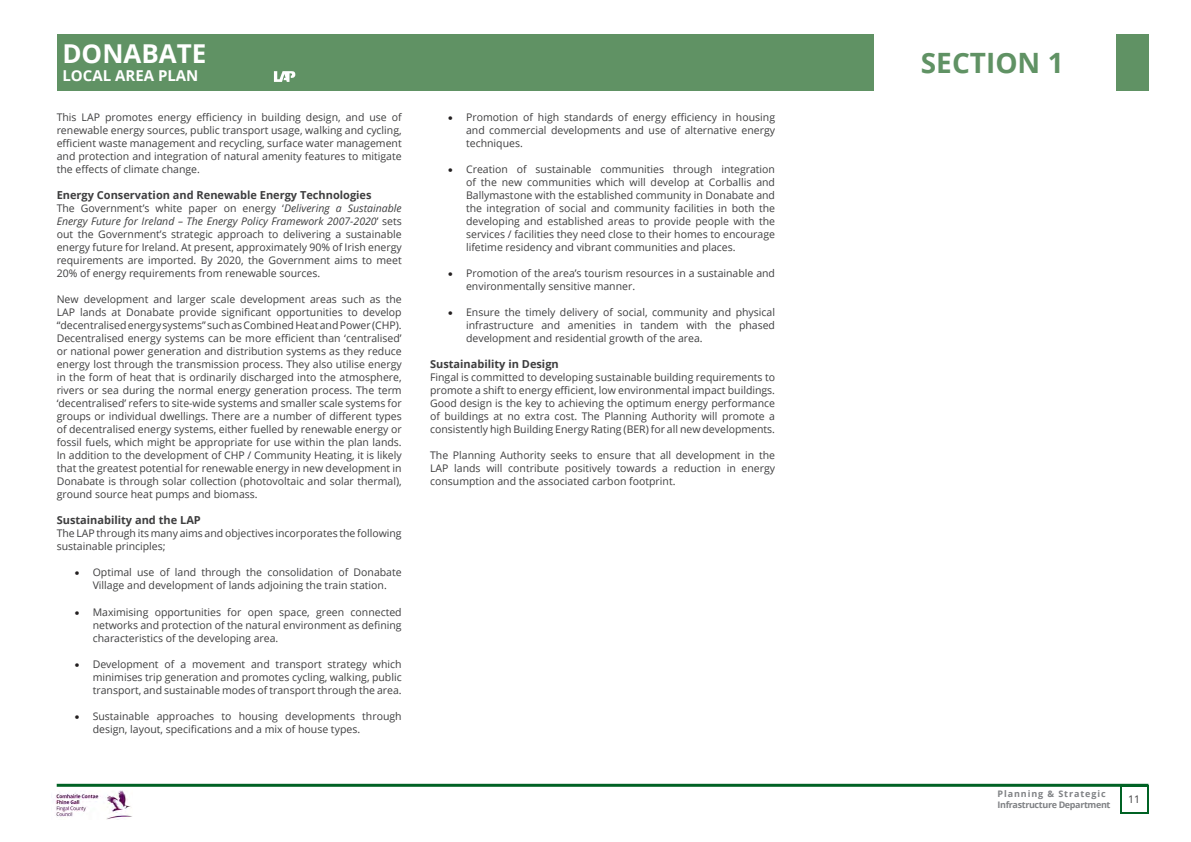
<style>
.page{position:relative;width:1191px;height:842px;background:#fff}
.page>*{position:absolute;margin:0;border:0;box-sizing:border-box;transform-origin:0 0}
.t1{font:700 28px "Open Sans";color:#609264}
.t2{font:700 26px "Open Sans";color:#fff}
.t3{font:700 15px "Open Sans";color:#fff}
.t4{font:700 11px "Open Sans";color:#3e3e3f}
.t5{font:10.5px/13px "Open Sans";color:#3e3e3f;text-align:justify}
.t6{font:700 9px/10.8px "Open Sans";letter-spacing:-.04em;color:#808285}
.s1{font-style:italic}
.s2{color:#231f20}
</style>
<div class="page">
<div style="left:57px;top:34px;width:1091px;height:57px;background:#609264"></div>
<div style="left:874px;top:33px;width:241px;height:59px;background:#fff"></div>
<hr style="left:57px;top:784px;width:1091px;height:3px;background:#006224">
<img style="left:55px;top:791px;width:77px;height:28px">
<svg style="left:274px;top:71px;width:21px;height:11px"></svg>
<div style="left:1120px;top:785px;width:28px;height:29px;background:linear-gradient(to right,#fff,#fff)"></div>
<div style="left:1122px;top:787px;width:24px;height:24px;background:#fff"></div>
<h2 class="t2" style="left:62px;top:36px;width:146px">DONABATE</h2>
<h3 class="t3" style="left:62px;top:65px;width:138px">LOCAL AREA PLAN</h3>
<p class="t5" style="left:57px;top:111px;width:346px">This LAP promotes energy efficiency in building design, and use of renewable energy sources, public transport usage, walking and cycling, efficient waste management and recycling, surface water management and protection and integration of natural amenity features to mitigate the effects of climate change.</p>
<p class="t4" style="left:57px;top:188px;width:316px">Energy Conservation and Renewable Energy Technologies</p>
<p class="t5" style="left:57px;top:202px;width:346px">The Government’s white paper on energy ‘<span class="s1">Delivering a Sustainable Energy Future for Ireland – The Energy Policy Framework 2007-2020</span>’ sets out the Government’s strategic approach to delivering a sustainable energy future for Ireland. At present, approximately 90% of Irish energy requirements are imported. By 2020, the Government aims to meet 20% of energy requirements from renewable sources.</p>
<p class="t5" style="left:57px;top:293px;width:346px">New development and larger scale development areas such as the LAP lands at Donabate provide significant opportunities to develop “decentralised energy systems” such as Combined Heat and Power (CHP).<br>Decentralised energy systems can be more efficient than ‘centralised’ or national power generation and distribution systems as they reduce energy lost through the transmission process. They also utilise energy in the form of heat that is ordinarily discharged into the atmosphere, rivers or sea during the normal energy generation process. The term ‘decentralised’ refers to site-wide systems and smaller scale systems for groups or individual dwellings. There are a number of different types of decentralised energy systems, either fuelled by renewable energy or fossil fuels, which might be appropriate for use within the plan lands.<br>In addition to the development of CHP / Community Heating, it is likely that the greatest potential for renewable energy in new development in Donabate is through solar collection (photovoltaic and solar thermal), ground source heat pumps and biomass.</p>
<p class="t4" style="left:57px;top:513px;width:146px">Sustainability and the LAP</p>
<p class="t5" style="left:57px;top:527px;width:346px">The LAP through its many aims and objectives incorporates the following sustainable principles;</p>
<p class="t5" style="left:75px;top:566px;width:328px;text-align:center"><span class="s2">•</span> Optimal use of land through the consolidation of Donabate<br>Village and development of lands adjoining the train station.</p>
<p class="t5" style="left:93px;top:605px;width:310px;text-indent:-18px"><span class="s2">•</span> Maximising opportunities for open space, green connected networks and protection of the natural environment as defining characteristics of the developing area.</p>
<p class="t5" style="left:93px;top:657px;width:310px;text-indent:-18px"><span class="s2">•</span> Development of a movement and transport strategy which minimises trip generation and promotes cycling, walking, public transport, and sustainable modes of transport through the area.</p>
<p class="t5" style="left:93px;top:709px;width:310px;text-indent:-18px"><span class="s2">•</span> Sustainable approaches to housing developments through design, layout, specifications and a mix of house types.</p>
<p class="t5" style="left:466px;top:111px;width:310px;text-indent:-18px"><span class="s2">•</span> Promotion of high standards of energy efficiency in housing and commercial developments and use of alternative energy techniques.</p>
<p class="t5" style="left:466px;top:163px;width:310px;text-indent:-18px"><span class="s2">•</span> Creation of sustainable communities through integration of the new communities which will develop at Corballis and Ballymastone with the established community in Donabate and the integration of social and community facilities in both the developing and established areas to provide people with the services / facilities they need close to their homes to encourage lifetime residency and vibrant communities and places.</p>
<p class="t5" style="left:466px;top:267px;width:310px;text-indent:-18px"><span class="s2">•</span> Promotion of the area’s tourism resources in a sustainable and environmentally sensitive manner.</p>
<p class="t5" style="left:466px;top:306px;width:310px;text-indent:-18px"><span class="s2">•</span> Ensure the timely delivery of social, community and physical infrastructure and amenities in tandem with the phased development and residential growth of the area.</p>
<p class="t4" style="left:430px;top:357px;width:130px">Sustainability in Design</p>
<p class="t5" style="left:430px;top:371px;width:346px">Fingal is committed to developing sustainable building requirements to promote a shift to energy efficient, low environmental impact buildings.<br>Good design is the key to achieving the optimum energy performance of buildings at no extra cost. The Planning Authority will promote a consistently high Building Energy Rating (BER) for all new developments.</p>
<p class="t5" style="left:430px;top:449px;width:346px">The Planning Authority seeks to ensure that all development in the LAP lands will contribute positively towards a reduction in energy consumption and the associated carbon footprint.</p>
<p class="t1" style="left:921px;top:43px;width:144px">SECTION 1</p>
<p class="t6" style="left:997px;top:788px;width:114px">Planning &amp; Strategic<br>Infrastructure Department</p>
<p class="t5" style="left:1128px;top:792px;width:14px">11</p>
</div>
